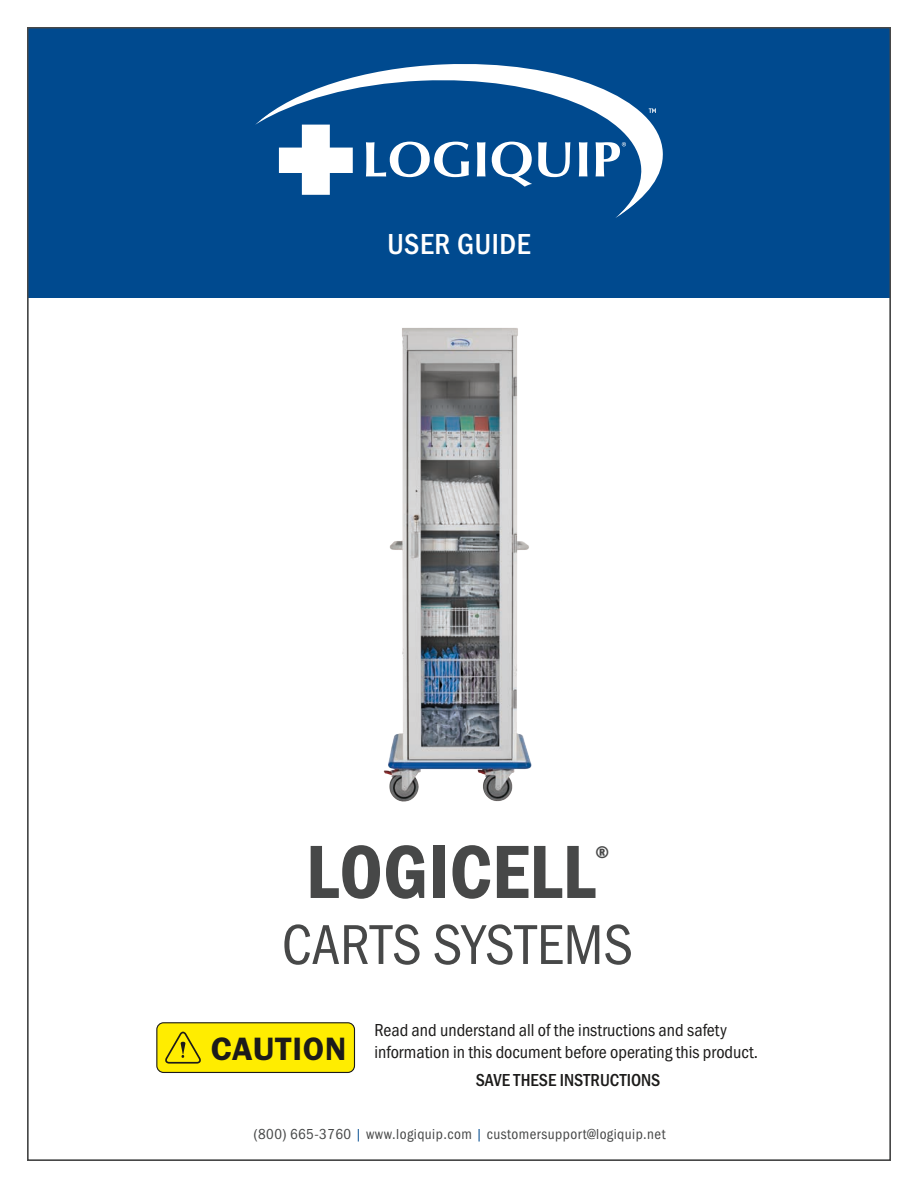
<style>
.page{position:relative;width:918px;height:1188px;background:#fff}
.page>*{position:absolute;margin:0;border:0;box-sizing:border-box;transform-origin:0 0}
.t1{font:78px "Franklin Gothic URW Con Dem";color:#474848}
.t2{font:58.2px "Franklin Gothic URW Cond";color:#474848}
.t3{font:33.45px "Franklin Gothic URW Dem";letter-spacing:.02em;color:#1c1b1a}
.t4{font:500 30px "Franklin Gothic URW Cond";letter-spacing:.02em;color:#fff}
.t5{font:18px/21.6px "Franklin Gothic URW Cond";color:#1c1b1a}
.t6{font:500 18px "Franklin Gothic URW Cond";color:#1c1b1a}
.t7{font:17.55px "Franklin Gothic URW Con Dem";color:#474848}
.t8{font:15px "Franklin Gothic URW Cond";letter-spacing:.03em;color:#474848}
.s1{color:#004a8f}
</style>
<div class="page">
<div style="left:28px;top:28px;width:862px;height:270px;background:#004a8f"></div>
<svg style="left:255px;top:64px;width:405px;height:154px"></svg>
<svg style="left:596px;top:142px;width:30px;height:35px"></svg>
<svg style="left:649px;top:108px;width:7px;height:5px"></svg>
<div style="left:157px;top:1023px;width:197px;height:49px;background:#ffed00;border-radius:7px"></div>
<div style="left:156px;top:1022px;width:199px;height:51px;border:1px solid #1c1b1a;border-radius:7px"></div>
<svg style="left:165px;top:1032px;width:36px;height:32px"></svg>
<img style="left:383px;top:328px;width:149px;height:474px">
<h3 class="t4" style="left:387px;top:222px;width:145px">USER GUIDE</h3>
<p class="t1" style="left:306px;top:820px;width:291px">LOGICELL</p>
<p class="t7" style="left:596px;top:840px;width:15px">®</p>
<p class="t2" style="left:282px;top:903px;width:353px">CARTS SYSTEMS</p>
<h3 class="t3" style="left:211px;top:1028px;width:137px">CAUTION</h3>
<p class="t5" style="left:374px;top:1018px;width:385px">Read and understand all of the instructions and safety information in this document before operating this product.</p>
<p class="t6" style="left:476px;top:1067px;width:186px">SAVE THESE INSTRUCTIONS</p>
<p class="t8" style="left:254px;top:1124px;width:413px">(800) 665-3760 <span class="s1">|</span> www.logiquip.com <span class="s1">|</span> customersupport@logiquip.net</p>
</div>
